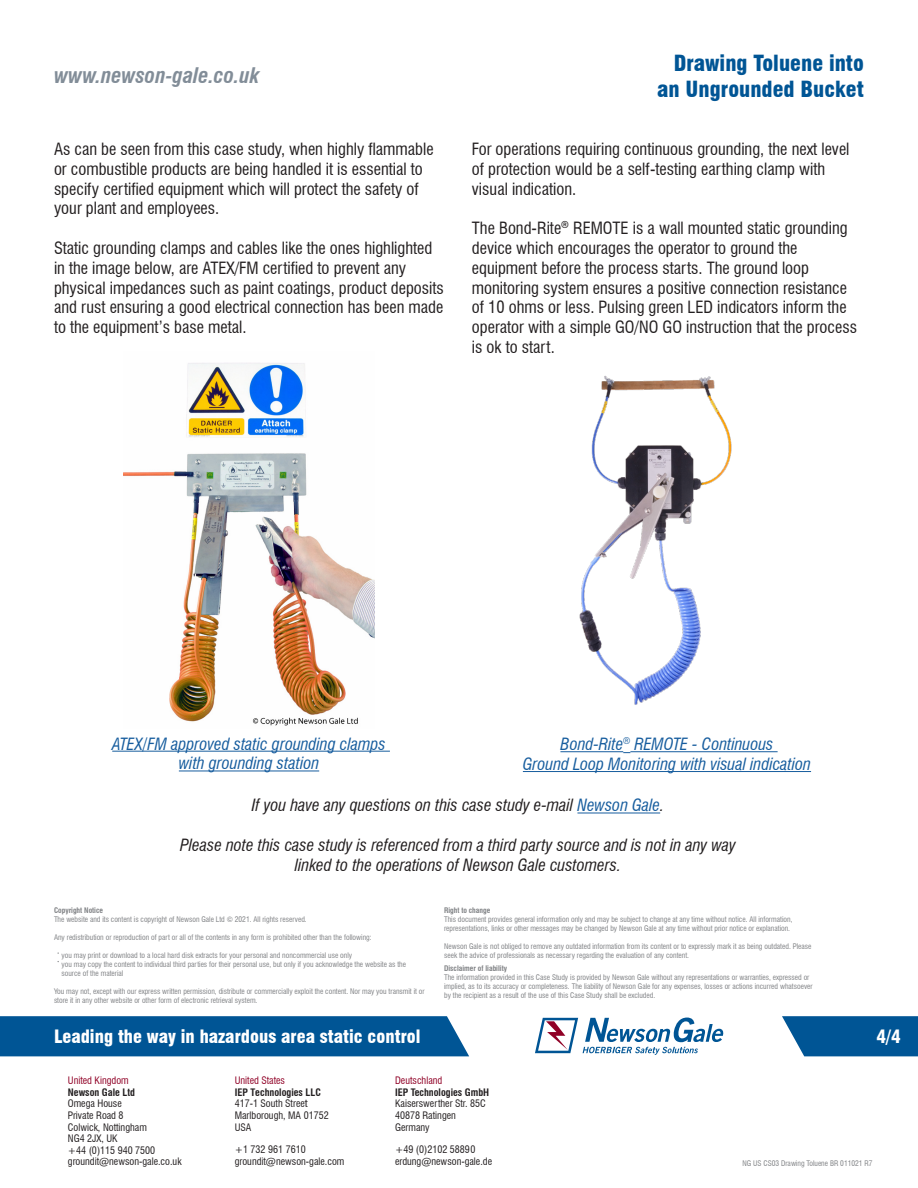
<style>
.page{position:relative;width:918px;height:1188px;background:#fff}
.page>*{position:absolute;margin:0;border:0;box-sizing:border-box;transform-origin:0 0}
.t1{font:900 condensed 21.75px "Swiss 721 BT";color:#005595}
.t2{font:italic 700 condensed 21px "Swiss 721 BT";color:#828d98}
.t3{font:900 condensed 18px "Swiss 721 BT";color:#fff}
.t4{font:condensed 16.5px/19.8px "Swiss 721 BT";color:#231f20}
.t5{font:italic condensed 16.5px "Swiss 721 BT";color:#231f20}
.t6{font:italic condensed 16.5px "Swiss 721 BT";color:#175d9e}
.t7{font:condensed 10.05px/11.6px "Swiss 721 BT";color:#231f20}
.t8{font:700 condensed 10.05px "Swiss 721 BT";color:#231f20}
.t9{font:condensed 10.05px "Swiss 721 BT";color:#900126}
.t10{font:condensed 7.5px/9px "Swiss 721 BT";color:#808285}
.t11{font:700 condensed 7.5px "Swiss 721 BT";color:#808285}
.s1{font-family:"Source Han Sans CN";font-stretch:normal}
.s2{font-family:"Source Han Sans CN";font-weight:200;font-style:normal;font-stretch:normal}
.s3{color:#175d9e}
.s4{color:#fff}
</style>
<div class="page">
<img style="left:124px;top:363px;width:250px;height:363px">
<img style="left:579px;top:375px;width:153px;height:330px">
<hr style="left:112px;top:751px;width:278px;height:1px;background:#175d9e">
<hr style="left:179px;top:771px;width:140px;height:1px;background:#175d9e">
<hr style="left:560px;top:751px;width:63px;height:1px;background:#175d9e">
<hr style="left:630px;top:751px;width:148px;height:1px;background:#175d9e">
<hr style="left:523px;top:771px;width:288px;height:1px;background:#175d9e">
<hr style="left:577px;top:813px;width:83px;height:1px;background:#175d9e">
<svg style="left:782px;top:1016px;width:136px;height:40px;background:#15639e"></svg>
<div style="left:0;top:1016px;width:469px;height:40px;background:#005595"></div>
<svg style="left:535px;top:1018px;width:189px;height:37px"></svg>
<p class="t2" style="left:54px;top:62px;width:207px">www.newson-gale.co.uk</p>
<p class="t4" style="left:54px;top:139px;width:381px">As can be seen from this case study, when highly flammable or combustible products are being handled it is essential to specify certified equipment which will protect the safety of your plant and employees.</p>
<p class="t4" style="left:54px;top:238px;width:391px">Static grounding clamps and cables like the ones highlighted in the image below, are ATEX/FM certified to prevent any physical impedances such as paint coatings, product deposits and rust ensuring a good electrical connection has been made to the equipment’s base metal.</p>
<p class="t1" style="left:674px;top:50px;width:192px">Drawing Toluene into</p>
<p class="t1" style="left:657px;top:76px;width:208px">an Ungrounded Bucket</p>
<p class="t4" style="left:472px;top:139px;width:379px">For operations requiring continuous grounding, the next level of protection would be a self-testing earthing clamp with visual indication.</p>
<p class="t4" style="left:472px;top:218px;width:387px">The Bond-Rite<span class="s1">®</span> REMOTE is a wall mounted static grounding device which encourages the operator to ground the equipment before the process starts. The ground loop monitoring system ensures a positive connection resistance of 10 ohms or less. Pulsing green LED indicators inform the operator with a simple GO/NO GO instruction that the process is ok to start.</p>
<p class="t6" style="left:112px;top:734px;width:275px">ATEX/FM approved static grounding clamps</p>
<p class="t6" style="left:179px;top:754px;width:142px">with grounding station</p>
<p class="t6" style="left:560px;top:734px;width:215px">Bond-Rite<span class="s2">®</span> REMOTE - Continuous</p>
<p class="t6" style="left:523px;top:754px;width:290px">Ground Loop Monitoring with visual indication</p>
<p class="t5" style="left:252px;top:796px;width:414px">If you have any questions on this case study e-mail <span class="s3">Newson Gale</span>.</p>
<p class="t5" style="left:180px;top:835px;width:557px">Please note this case study is referenced from a third party source and is not in any way</p>
<p class="t5" style="left:295px;top:855px;width:328px">linked to the operations of Newson Gale customers.</p>
<p class="t11" style="left:54px;top:906px;width:51px">Copyright Notice</p>
<p class="t10" style="left:54px;top:915px;width:254px">The website and its content is copyright of Newson Gale Ltd © 2021. All rights reserved.</p>
<p class="t10" style="left:54px;top:933px;width:319px">Any redistribution or reproduction of part or all of the contents in any form is prohibited other than the following:</p>
<p class="t10" style="left:61px;top:951px;width:292px">you may print or download to a local hard disk extracts for your personal and noncommercial use only</p>
<p class="t10" style="left:54px;top:960px;width:354px;text-indent:7px">you may copy the content to individual third parties for their personal use, but only if you acknowledge the website as the <span class="s4">,,,,</span>source of the material</p>
<p class="t10" style="left:54px;top:987px;width:372px">You may not, except with our express written permission, distribute or commercially exploit the content. Nor may you transmit it or store it in any other website or other form of electronic retrieval system.</p>
<p class="t11" style="left:444px;top:906px;width:48px">Right to change</p>
<p class="t10" style="left:444px;top:915px;width:350px">This document provides general information only and may be subject to change at any time without notice. All information, representations, links or other messages may be changed by Newson Gale at any time without prior notice or explanation.</p>
<p class="t10" style="left:444px;top:942px;width:369px">Newson Gale is not obliged to remove any outdated information from its content or to expressly mark it as being outdated. Please seek the advice of professionals as necessary regarding the evaluation of any content.</p>
<p class="t11" style="left:444px;top:964px;width:65px">Disclaimer of liability</p>
<p class="t10" style="left:444px;top:973px;width:370px">The information provided in this Case Study is provided by Newson Gale without any representations or warranties, expressed or implied, as to its accuracy or completeness. The liability of Newson Gale for any expenses, losses or actions incurred whatsoever by the recipient as a result of the use of this Case Study shall be excluded.</p>
<p class="t3" style="left:54px;top:1025px;width:368px">Leading the way in hazardous area static control</p>
<p class="t3" style="left:877px;top:1025px;width:26px">4/4</p>
<h3 class="t9" style="left:68px;top:1075px;width:62px">United Kingdom</h3>
<h3 class="t8" style="left:68px;top:1086px;width:69px">Newson Gale Ltd</h3>
<h3 class="t7" style="left:68px;top:1098px;width:115px">Omega House<br>Private Road 8<br>Colwick, Nottingham<br>NG4 2JX, UK<br>+44 (0)115 940 7500 groundit@newson-gale.co.uk</h3>
<h3 class="t9" style="left:235px;top:1075px;width:52px">United States</h3>
<h3 class="t8" style="left:235px;top:1086px;width:88px">IEP Technologies LLC</h3>
<h3 class="t7" style="left:235px;top:1098px;width:96px">417-1 South Street<br>Marlborough, MA 01752<br>USA</h3>
<h3 class="t7" style="left:235px;top:1144px;width:111px">+1 732 961 7610 groundit@newson-gale.com</h3>
<h3 class="t9" style="left:395px;top:1075px;width:49px">Deutschland</h3>
<h3 class="t8" style="left:395px;top:1086px;width:96px">IEP Technologies GmbH</h3>
<h3 class="t7" style="left:395px;top:1098px;width:92px">Kaiserswerther Str. 85C<br>40878 Ratingen<br>Germany</h3>
<h3 class="t7" style="left:395px;top:1144px;width:99px">+49 (0)2102 5889 0 erdung@newson-gale.de</h3>
<p class="t10" style="left:742px;top:1159px;width:132px">NG US CS03 Drawing Toluene BR 011021 R7</p>
</div>
